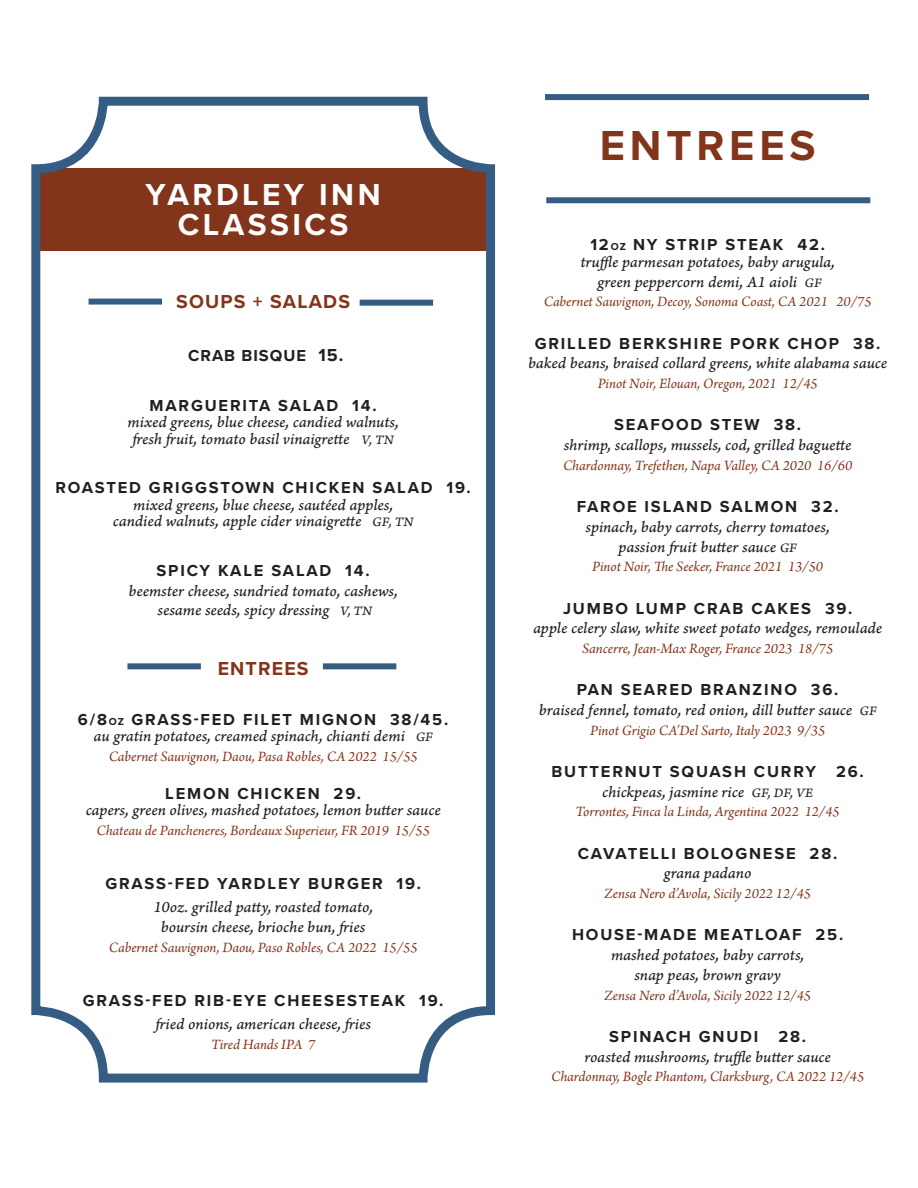
<style>
.page{position:relative;width:918px;height:1188px;background:#fff}
.page>*{position:absolute;margin:0;border:0;box-sizing:border-box;transform-origin:0 0}
.t1{font:700 43.5px "Proxima Nova";letter-spacing:.11em;color:#83351b}
.t2{font:700 31.5px "Proxima Nova";letter-spacing:.11em;color:#fff}
.t3{font:700 19.5px "Proxima Nova";letter-spacing:.06em;color:#83351b}
.t4{font:16.5px/16.5px "Arno Pro Italic Caption";letter-spacing:-.005em;color:#231f20;text-align:center}
.t5{font:700 16.5px "Proxima Nova";letter-spacing:.11em;color:#231f20}
.t6{font:700 16.5px "Proxima Nova";letter-spacing:.06em;color:#231f20}
.t7{font:italic 15px "Arno Pro";letter-spacing:-.005em;color:#83351b}
.s1{font-size:18px}
.s2{font-size:13.5px}
.s3{font-size:10.5px}
</style>
<div class="page">
<div style="left:36px;top:169px;width:455px;height:82px;background:#83351b"></div>
<div style="left:31px;top:97px;width:464px;height:986px;border:9px solid #355d84;border-radius:68px"></div>
<div style="left:546px;top:197px;width:324px;height:6px;background:#355d84"></div>
<div style="left:545px;top:94px;width:324px;height:6px;background:#355d84"></div>
<div style="left:89px;top:299px;width:73px;height:6px;background:#355d84"></div>
<div style="left:360px;top:300px;width:73px;height:6px;background:#355d84"></div>
<div style="left:323px;top:663px;width:73px;height:6px;background:#355d84"></div>
<div style="left:127px;top:663px;width:74px;height:6px;background:#355d84"></div>
<p class="t2" style="left:146px;top:171px;width:237px">YARDLEY INN</p>
<p class="t2" style="left:178px;top:201px;width:172px">CLASSICS</p>
<p class="t3" style="left:176px;top:287px;width:175px">SOUPS + SALADS</p>
<p class="t6" style="left:188px;top:344px;width:157px">CRAB BISQUE <span class="s1">15.</span></p>
<p class="t5" style="left:150px;top:393px;width:229px">MARGUERITA SALAD 14.</p>
<p class="t4" style="left:128px;top:415px;width:273px">mixed greens, blue cheese, candied walnuts,</p>
<p class="t4" style="left:133px;top:431px;width:263px">fresh fruit, tomato basil vinaigrette <span class="s2">V, TN</span></p>
<p class="t5" style="left:56px;top:476px;width:417px">ROASTED GRIGGSTOWN CHICKEN SALAD 19.</p>
<p class="t4" style="left:113px;top:497px;width:302px">mixed greens, blue cheese, sautéed apples, candied walnuts, apple cider vinaigrette <span class="s2">GF, TN</span></p>
<p class="t5" style="left:157px;top:558px;width:215px">SPICY KALE SALAD 14.</p>
<p class="t4" style="left:129px;top:583px;width:271px">beemster cheese, sundried tomato, cashews,</p>
<p class="t4" style="left:158px;top:603px;width:216px">sesame seeds, spicy dressing <span class="s2">V, TN</span></p>
<p class="t3" style="left:218px;top:654px;width:92px">ENTREES</p>
<p class="t5" style="left:78px;top:707px;width:372px">6/8<span class="s3">OZ</span> GRASS-FED FILET MIGNON 38/45.</p>
<p class="t4" style="left:94px;top:728px;width:341px">au gratin potatoes, creamed spinach, chianti demi <span class="s2">GF</span></p>
<p class="t7" style="left:109px;top:748px;width:311px">Cabernet Sauvignon, Daou, Pasa Robles, CA 2022 15/55</p>
<p class="t5" style="left:165px;top:781px;width:197px">LEMON CHICKEN 29.</p>
<p class="t4" style="left:86px;top:802px;width:357px">capers, green olives, mashed potatoes, lemon butter sauce</p>
<p class="t7" style="left:97px;top:822px;width:335px">Chateau de Pancheneres, Bordeaux Superieur, FR 2019 15/55</p>
<p class="t5" style="left:105px;top:871px;width:317px">GRASS-FED YARDLEY BURGER 19.</p>
<p class="t4" style="left:153px;top:900px;width:221px">10oz. grilled patty, roasted tomato,</p>
<p class="t4" style="left:161px;top:919px;width:206px">boursin cheese, brioche bun, fries</p>
<p class="t7" style="left:109px;top:939px;width:310px">Cabernet Sauvignon, Daou, Paso Robles, CA 2022 15/55</p>
<p class="t5" style="left:83px;top:988px;width:362px">GRASS-FED RIB-EYE CHEESESTEAK 19.</p>
<p class="t4" style="left:155px;top:1017px;width:217px">fried onions, american cheese, fries</p>
<p class="t7" style="left:211px;top:1036px;width:106px">Tired Hands IPA 7</p>
<p class="t1" style="left:600px;top:113px;width:217px">ENTREES</p>
<p class="t5" style="left:590px;top:233px;width:236px">12<span class="s3">OZ</span> NY STRIP STEAK 42.</p>
<p class="t4" style="left:580px;top:254px;width:256px">truffle parmesan potatoes, baby arugula,</p>
<p class="t4" style="left:597px;top:274px;width:225px">green peppercorn demi, A1 aioli <span class="s2">GF</span></p>
<p class="t7" style="left:544px;top:293px;width:329px">Cabernet Sauvignon, Decoy, Sonoma Coast, CA 2021 20/75</p>
<p class="t5" style="left:535px;top:331px;width:347px">GRILLED BERKSHIRE PORK CHOP 38.</p>
<p class="t4" style="left:528px;top:356px;width:361px">baked beans, braised collard greens, white alabama sauce</p>
<p class="t7" style="left:598px;top:375px;width:221px">Pinot Noir, Elouan, Oregon, 2021 12/45</p>
<p class="t5" style="left:614px;top:413px;width:189px">SEAFOOD STEW 38.</p>
<p class="t4" style="left:564px;top:437px;width:289px">shrimp, scallops, mussels, cod, grilled baguette</p>
<p class="t7" style="left:563px;top:457px;width:291px">Chardonnay, Trefethen, Napa Valley, CA 2020 16/60</p>
<p class="t5" style="left:577px;top:494px;width:263px">FAROE ISLAND SALMON 32.</p>
<p class="t4" style="left:586px;top:519px;width:246px">spinach, baby carrots, cherry tomatoes,</p>
<p class="t4" style="left:619px;top:539px;width:180px">passion fruit butter sauce <span class="s2">GF</span></p>
<p class="t7" style="left:592px;top:558px;width:232px">Pinot Noir, The Seeker, France 2021 13/50</p>
<p class="t5" style="left:563px;top:596px;width:291px">JUMBO LUMP CRAB CAKES 39.</p>
<p class="t4" style="left:533px;top:621px;width:351px">apple celery slaw, white sweet potato wedges, remoulade</p>
<p class="t7" style="left:582px;top:640px;width:253px">Sancerre, Jean-Max Roger, France 2023 18/75</p>
<p class="t5" style="left:577px;top:677px;width:263px">PAN SEARED BRANZINO 36.</p>
<p class="t4" style="left:539px;top:702px;width:339px">braised fennel, tomato, red onion, dill butter sauce <span class="s2">GF</span></p>
<p class="t7" style="left:590px;top:722px;width:237px">Pinot Grigio CA’Del Sarto, Italy 2023 9/35</p>
<p class="t5" style="left:552px;top:759px;width:314px">BUTTERNUT SQUASH CURRY 26.</p>
<p class="t4" style="left:602px;top:784px;width:212px">chickpeas, jasmine rice <span class="s2">GF, DF, VE</span></p>
<p class="t7" style="left:576px;top:803px;width:266px">Torrontes, Finca la Linda, Argentina 2022 12/45</p>
<p class="t5" style="left:578px;top:841px;width:261px">CAVATELLI BOLOGNESE 28.</p>
<p class="t4" style="left:664px;top:866px;width:89px">grana padano</p>
<p class="t7" style="left:604px;top:885px;width:208px">Zensa Nero d’Avola, Sicily 2022 12/45</p>
<p class="t5" style="left:572px;top:923px;width:273px">HOUSE-MADE MEATLOAF 25.</p>
<p class="t4" style="left:611px;top:948px;width:195px">mashed potatoes, baby carrots,</p>
<p class="t4" style="left:635px;top:967px;width:148px">snap peas, brown gravy</p>
<p class="t7" style="left:604px;top:986px;width:208px">Zensa Nero d’Avola, Sicily 2022 12/45</p>
<p class="t5" style="left:609px;top:1024px;width:198px">SPINACH GNUDI 28.</p>
<p class="t4" style="left:584px;top:1049px;width:248px">roasted mushrooms, truffle butter sauce</p>
<p class="t7" style="left:551px;top:1068px;width:314px">Chardonnay, Bogle Phantom, Clarksburg, CA 2022 12/45</p>
</div>
